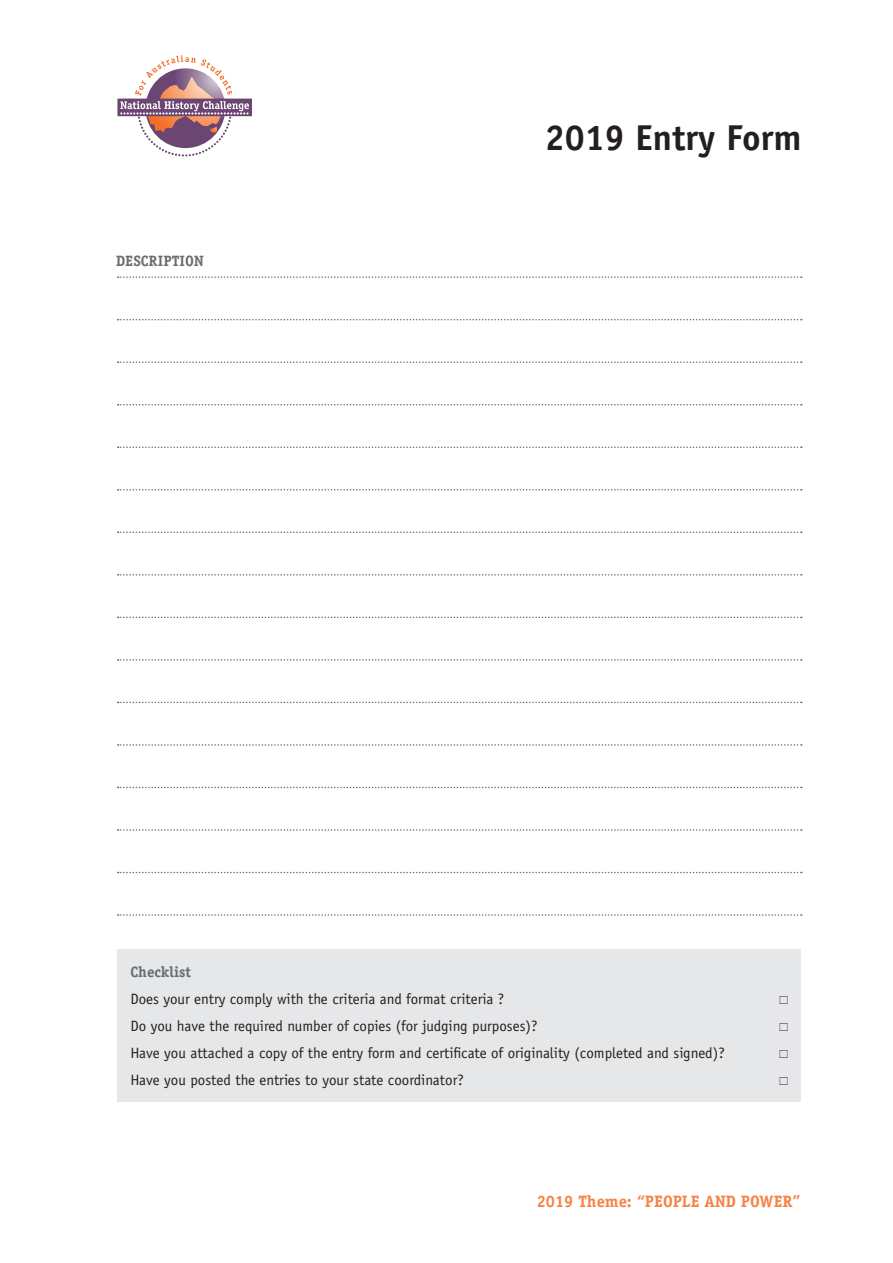
<style>
.page{position:relative;width:893px;height:1263px;background:#fff}
.page>*{position:absolute;margin:0;border:0;box-sizing:border-box;transform-origin:0 0}
.t1{font:700 36px "Officina Sans Std";color:#231f20}
.t2{font:700 16.5px "Officina Serif Std";color:#f58345}
.t3{font:15px/27px "Officina Sans Std";color:#231f20}
.t4{font:700 15px "Officina Serif Std";color:#6c6d70}
</style>
<div class="page">
<div style="left:118px;top:99px;width:134px;height:17px;border:1px solid #6b4673"></div>
<svg style="left:120px;top:55px;width:129px;height:102px"></svg>
<svg style="left:118px;top:276px;width:684px;height:2px"></svg>
<svg style="left:118px;top:319px;width:684px;height:1px"></svg>
<svg style="left:118px;top:361px;width:684px;height:2px"></svg>
<svg style="left:118px;top:404px;width:684px;height:1px"></svg>
<svg style="left:118px;top:446px;width:684px;height:2px"></svg>
<svg style="left:118px;top:489px;width:684px;height:1px"></svg>
<svg style="left:118px;top:531px;width:684px;height:2px"></svg>
<svg style="left:118px;top:574px;width:684px;height:2px"></svg>
<svg style="left:118px;top:617px;width:684px;height:1px"></svg>
<svg style="left:118px;top:659px;width:684px;height:2px"></svg>
<svg style="left:118px;top:702px;width:684px;height:1px"></svg>
<svg style="left:118px;top:744px;width:684px;height:2px"></svg>
<svg style="left:118px;top:787px;width:684px;height:1px"></svg>
<svg style="left:118px;top:829px;width:684px;height:2px"></svg>
<svg style="left:118px;top:872px;width:684px;height:1px"></svg>
<svg style="left:118px;top:914px;width:684px;height:2px"></svg>
<div style="left:118px;top:949px;width:683px;height:153px;background:#e6e7e9"></div>
<p class="t4" style="left:116px;top:251px;width:89px">DESCRIPTION</p>
<h1 class="t1" style="left:545px;top:115px;width:258px">2019 Entry Form</h1>
<p class="t4" style="left:130px;top:962px;width:62px">Checklist</p>
<p class="t3" style="left:130px;top:985px;width:596px">Does your entry comply with the criteria and format criteria ?<br>Do you have the required number of copies (for judging purposes)?<br>Have you attached a copy of the entry form and certificate of originality (completed and signed)?<br>Have you posted the entries to your state coordinator?</p>
<p class="t2" style="left:537px;top:1191px;width:266px">2019 Theme: “PEOPLE AND POWER”</p>
</div>
